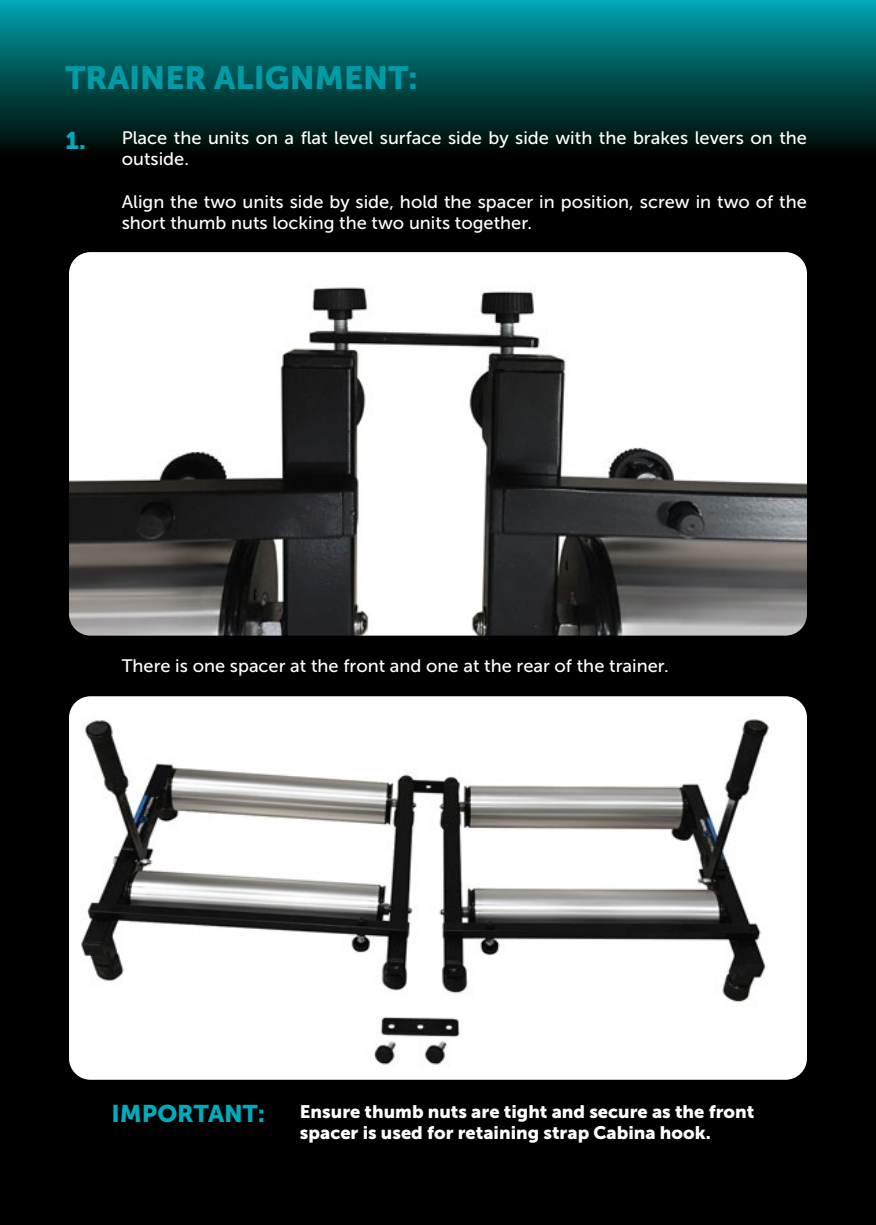
<style>
.page{position:relative;width:876px;height:1225px;background:#000}
.page>*{position:absolute;margin:0;border:0;box-sizing:border-box;transform-origin:0 0}
.t1{font:32px "Museo Sans 900";color:#009ba7}
.t2{font:24px "Museo Sans 900";color:#00abbd}
.t3{font:18px/21.2px "Museo Sans 500";color:#fff}
.t4{font:18px/21.2px "Museo Sans 900";color:#fff}
.s1{font-family:"Museo Sans 900";font-size:24px;color:#00abbd}
</style>
<div class="page">
<svg style="left:0;top:0;width:876px;height:147px"></svg>
<img style="left:69px;top:252px;width:738px;height:383px">
<img style="left:69px;top:696px;width:738px;height:383px">
<h1 class="t1" style="left:65px;top:59px;width:354px">TRAINER ALIGNMENT:</h1>
<p class="t3" style="left:122px;top:127px;width:687px;text-indent:-56px"><span class="s1">1.</span> Place the units on a flat level surface side by side with the brakes levers on the outside.</p>
<p class="t3" style="left:122px;top:191px;width:687px">Align the two units side by side, hold the spacer in position, screw in two of the short thumb nuts locking the two units together.</p>
<p class="t3" style="left:122px;top:655px;width:548px">There is one spacer at the front and one at the rear of the trainer.</p>
<h2 class="t2" style="left:112px;top:1100px;width:155px">IMPORTANT:</h2>
<p class="t4" style="left:300px;top:1100px;width:456px">Ensure thumb nuts are tight and secure as the front spacer is used for retaining strap Cabina hook.</p>
</div>
